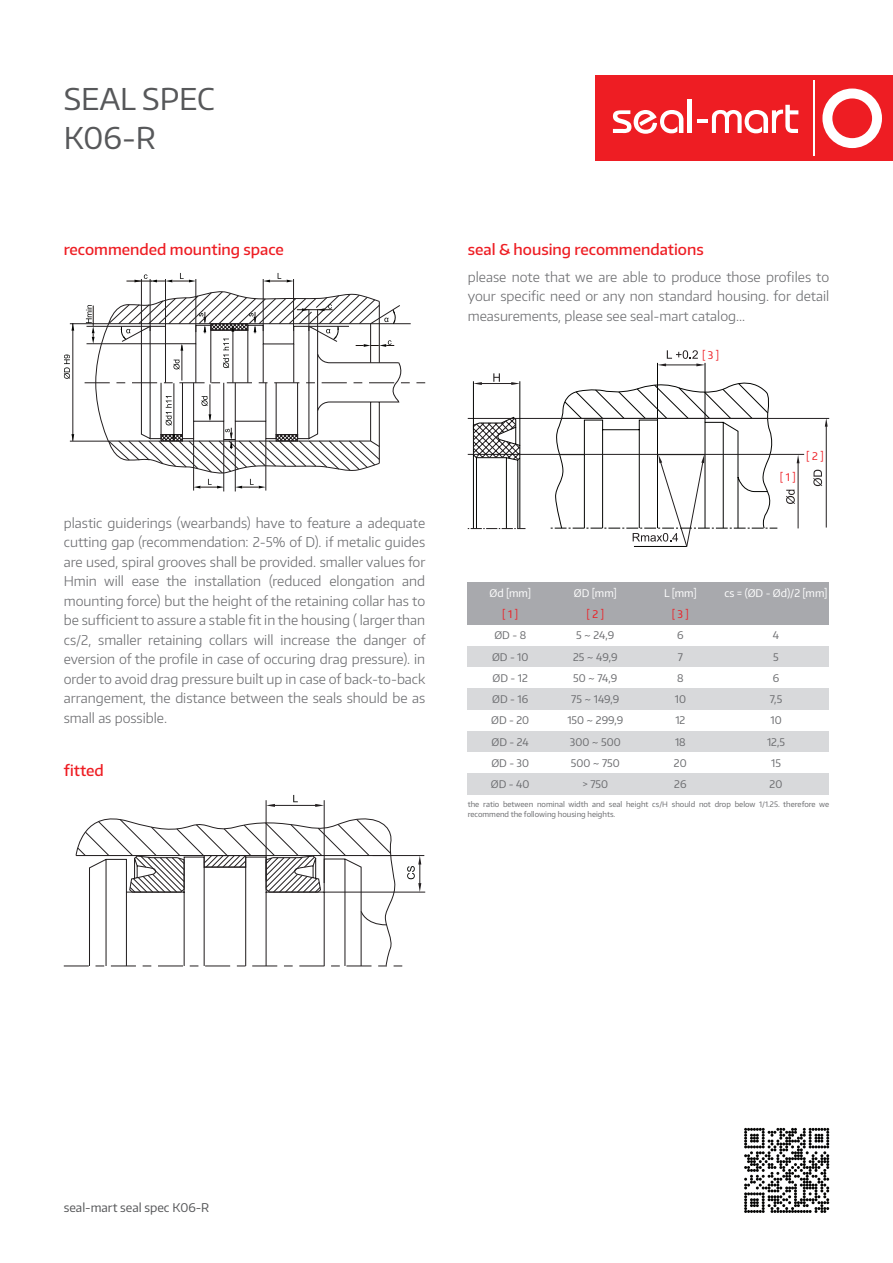
<style>
.page{position:relative;width:893px;height:1263px;background:#fff}
.page>*{position:absolute;margin:0;border:0;box-sizing:border-box;transform-origin:0 0}
.t1{font:30px/39px "Encode Sans";color:#57585a}
.t2{font:500 15px "Encode Sans";color:#ee1d23}
.t3{font:300 13.5px/19.5px "Encode Sans";color:#6c6d70;text-align:justify}
.t4{font:12px "Encode Sans";color:#57585a}
.t5{font:10.5px "Encode Sans";color:#6c6d70}
.t6{font:10.5px "Encode Sans";color:#fff}
.t7{font:10.5px "Encode Sans";color:#ee1d23}
.t8{font:7.5px/10.5px "Encode Sans";color:#6c6d70}
</style>
<div class="page">
<div style="left:595px;top:76px;width:298px;height:85px;background:#ee1d23"></div>
<div style="left:822px;top:89px;width:60px;height:59px;background:#fff;border-radius:50%"></div>
<div style="left:832px;top:98px;width:40px;height:40px;background:#ee1d23;border-radius:50%"></div>
<svg style="left:613px;top:110px;width:70px;height:24px"></svg>
<hr style="left:687px;top:100px;width:4px;height:33px;background:#fff">
<svg style="left:697px;top:105px;width:101px;height:28px"></svg>
<hr style="left:813px;top:81px;width:2px;height:75px;background:#fff">
<svg style="left:744px;top:1128px;width:85px;height:85px"></svg>
<hr style="left:193px;top:439px;width:1px;height:52px;background:#231f20">
<hr style="left:223px;top:439px;width:1px;height:52px;background:#231f20">
<hr style="left:235px;top:439px;width:1px;height:52px;background:#231f20">
<hr style="left:266px;top:439px;width:1px;height:52px;background:#231f20">
<hr style="left:141px;top:279px;width:1px;height:52px;background:#231f20">
<hr style="left:150px;top:279px;width:1px;height:52px;background:#231f20">
<hr style="left:165px;top:279px;width:1px;height:52px;background:#231f20">
<hr style="left:196px;top:279px;width:1px;height:53px;background:#231f20">
<svg style="left:126px;top:273px;width:70px;height:9px"></svg>
<hr style="left:263px;top:279px;width:1px;height:52px;background:#231f20">
<hr style="left:293px;top:279px;width:1px;height:52px;background:#231f20">
<svg style="left:263px;top:273px;width:31px;height:9px"></svg>
<svg style="left:64px;top:289px;width:361px;height:199px"></svg>
<svg style="left:293px;top:795px;width:5px;height:7px"></svg>
<hr style="left:266px;top:800px;width:1px;height:80px;background:#231f20">
<hr style="left:324px;top:800px;width:1px;height:83px;background:#231f20">
<hr style="left:324px;top:892px;width:101px;height:1px;background:#231f20">
<hr style="left:373px;top:855px;width:51px;height:1px;background:#231f20">
<svg style="left:266px;top:804px;width:9px;height:3px"></svg>
<svg style="left:315px;top:804px;width:9px;height:3px"></svg>
<hr style="left:272px;top:805px;width:45px;height:1px;background:#231f20">
<svg style="left:64px;top:819px;width:357px;height:148px"></svg>
<div style="left:468px;top:604px;width:361px;height:21px;background:#a8a9ad"></div>
<div style="left:468px;top:646px;width:361px;height:21px;background:#d8d9db"></div>
<div style="left:468px;top:689px;width:361px;height:21px;background:#d8d9db"></div>
<div style="left:468px;top:731px;width:361px;height:21px;background:#d8d9db"></div>
<div style="left:468px;top:774px;width:361px;height:21px;background:#d8d9db"></div>
<div style="left:468px;top:582px;width:361px;height:22px;background:#a8a9ad"></div>
<hr style="left:657px;top:363px;width:1px;height:57px;background:#040503">
<hr style="left:705px;top:363px;width:1px;height:59px;background:#040503">
<svg style="left:467px;top:373px;width:362px;height:174px"></svg>
<svg style="left:657px;top:350px;width:48px;height:16px"></svg>
<h1 class="t1" style="left:64px;top:79px;width:153px">SEAL SPEC<br>K06-R</h1>
<p class="t2" style="left:64px;top:239px;width:222px">recommended mounting space</p>
<p class="t3" style="left:64px;top:512px;width:363px">plastic guiderings (wearbands) have to feature a adequate cutting gap (recommendation: 2-5% of D). if metalic guides are used, spiral grooves shall be provided. smaller values for Hmin will ease the installation (reduced elongation and mounting force) but the height of the retaining collar has to be sufficient to assure a stable fit in the housing ( larger than cs/2, smaller retaining collars will increase the danger of eversion of the profile in case of occuring drag pressure). in order to avoid drag pressure built up in case of back-to-back arrangement, the distance between the seals should be as small as possible.</p>
<p class="t2" style="left:64px;top:761px;width:42px">fitted</p>
<p class="t2" style="left:468px;top:239px;width:237px">seal &amp; housing recommendations</p>
<p class="t3" style="left:468px;top:266px;width:363px">please note that we are able to produce those profiles to your specific need or any non standard housing. for detail measurements, please see seal-mart catalog...</p>
<p class="t7" style="left:702px;top:348px;width:19px">[ 3 ]</p>
<p class="t7" style="left:780px;top:470px;width:17px">[ 1 ]</p>
<p class="t7" style="left:806px;top:449px;width:19px">[ 2 ]</p>
<p class="t6" style="left:489px;top:586px;width:43px">Ød [mm]</p>
<p class="t6" style="left:574px;top:586px;width:44px">ØD [mm]</p>
<p class="t6" style="left:664px;top:586px;width:34px">L [mm]</p>
<p class="t6" style="left:725px;top:586px;width:104px">cs = (ØD - Ød)/2 [mm]</p>
<p class="t7" style="left:502px;top:607px;width:17px">[ 1 ]</p>
<p class="t7" style="left:587px;top:607px;width:19px">[ 2 ]</p>
<p class="t7" style="left:672px;top:607px;width:19px">[ 3 ]</p>
<p class="t5" style="left:494px;top:628px;width:33px">ØD - 8</p>
<p class="t5" style="left:576px;top:628px;width:40px">5 ~ 24,9</p>
<p class="t5" style="left:677px;top:628px;width:8px">6</p>
<p class="t5" style="left:773px;top:628px;width:8px">4</p>
<p class="t5" style="left:492px;top:650px;width:38px">ØD - 10</p>
<p class="t5" style="left:573px;top:650px;width:46px">25 ~ 49,9</p>
<p class="t5" style="left:678px;top:650px;width:7px">7</p>
<p class="t5" style="left:773px;top:650px;width:7px">5</p>
<p class="t5" style="left:493px;top:671px;width:37px">ØD - 12</p>
<p class="t5" style="left:573px;top:671px;width:46px">50 ~ 74,9</p>
<p class="t5" style="left:677px;top:671px;width:8px">8</p>
<p class="t5" style="left:773px;top:671px;width:8px">6</p>
<p class="t5" style="left:492px;top:692px;width:38px">ØD - 16</p>
<p class="t5" style="left:571px;top:692px;width:50px">75 ~ 149,9</p>
<p class="t5" style="left:675px;top:692px;width:13px">10</p>
<p class="t5" style="left:770px;top:692px;width:14px">7,5</p>
<p class="t5" style="left:491px;top:713px;width:40px">ØD - 20</p>
<p class="t5" style="left:567px;top:713px;width:57px">150 ~ 299,9</p>
<p class="t5" style="left:675px;top:713px;width:12px">12</p>
<p class="t5" style="left:770px;top:713px;width:13px">10</p>
<p class="t5" style="left:492px;top:735px;width:39px">ØD - 24</p>
<p class="t5" style="left:570px;top:735px;width:52px">300 ~ 500</p>
<p class="t5" style="left:675px;top:735px;width:12px">18</p>
<p class="t5" style="left:767px;top:735px;width:20px">12,5</p>
<p class="t5" style="left:491px;top:756px;width:39px">ØD - 30</p>
<p class="t5" style="left:571px;top:756px;width:50px">500 ~ 750</p>
<p class="t5" style="left:674px;top:756px;width:14px">20</p>
<p class="t5" style="left:771px;top:756px;width:11px">15</p>
<p class="t5" style="left:491px;top:777px;width:40px">ØD - 40</p>
<p class="t5" style="left:582px;top:777px;width:27px">&gt; 750</p>
<p class="t5" style="left:674px;top:777px;width:14px">26</p>
<p class="t5" style="left:770px;top:777px;width:14px">20</p>
<p class="t8" style="left:468px;top:799px;width:363px">the ratio between nominal width and seal height cs/H should not drop below 1/1.25. therefore we recommend the following housing heights.</p>
<p class="t4" style="left:64px;top:1200px;width:147px">seal-mart seal spec K06-R</p>
</div>
